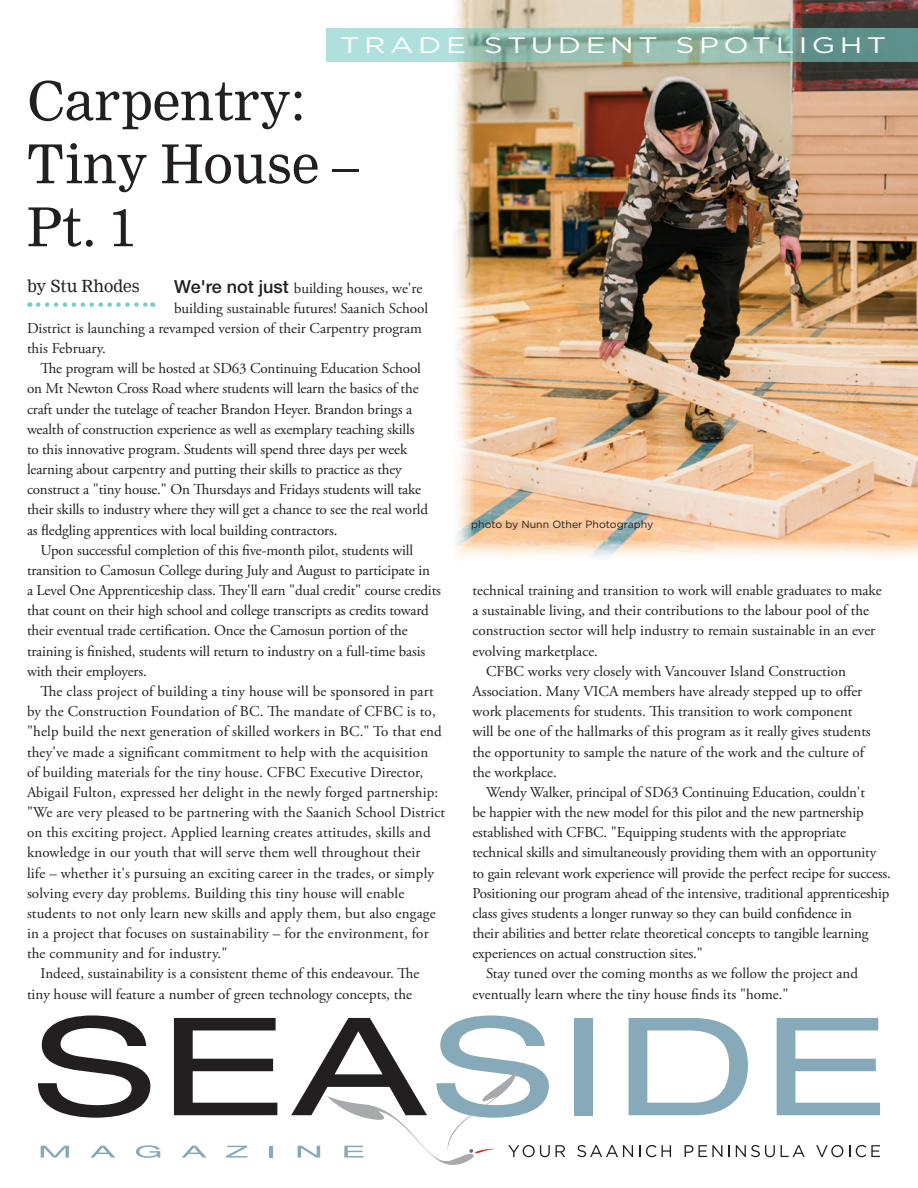
<style>
.page{position:relative;width:918px;height:1188px;background:#fff}
.page>*{position:absolute;margin:0;border:0;box-sizing:border-box;transform-origin:0 0}
.headline_SEASIDE{font:52.5px/63px "Nimrod";color:#231f20}
.t1{font:22.35px "Gotham HTF";letter-spacing:.15em;color:#fff;scale:1.33 1}
.t2{font:16.5px "Nimrod";color:#231f20}
.paragraph_SEASIDE{font:15px/20.2px "Adobe Garamond Pro";letter-spacing:-.005em;color:#231f20}
.Paragraph_Starter{font:15px "Adobe Garamond Pro";color:#231f20}
.t3{font:10.5px "Gotham HTF";color:#231f20}
.s1{font-family:"Helvetica Neue LT Std";font-weight:500;font-size:18px}
</style>
<div class="page">
<img style="left:455px;top:0;width:463px;height:558px">
<svg style="left:38px;top:1016px;width:112px;height:102px"></svg>
<svg style="left:174px;top:1018px;width:103px;height:97px"></svg>
<div style="left:574px;top:1018px;width:19px;height:97px;background:#87aaba"></div>
<svg style="left:629px;top:1018px;width:119px;height:97px"></svg>
<svg style="left:777px;top:1018px;width:103px;height:97px"></svg>
<svg style="left:556px;top:1145px;width:9px;height:12px"></svg>
<svg style="left:577px;top:1145px;width:56px;height:12px"></svg>
<svg style="left:639px;top:1145px;width:1px;height:12px"></svg>
<svg style="left:646px;top:1145px;width:25px;height:12px"></svg>
<svg style="left:685px;top:1145px;width:37px;height:12px"></svg>
<svg style="left:728px;top:1145px;width:2px;height:12px"></svg>
<svg style="left:736px;top:1145px;width:39px;height:12px"></svg>
<svg style="left:781px;top:1145px;width:24px;height:12px"></svg>
<svg style="left:816px;top:1145px;width:27px;height:12px"></svg>
<svg style="left:849px;top:1145px;width:1px;height:12px"></svg>
<svg style="left:856px;top:1145px;width:24px;height:12px"></svg>
<svg style="left:41px;top:1146px;width:28px;height:12px"></svg>
<svg style="left:90px;top:1146px;width:25px;height:12px"></svg>
<svg style="left:136px;top:1145px;width:24px;height:13px"></svg>
<svg style="left:182px;top:1146px;width:25px;height:12px"></svg>
<svg style="left:226px;top:1146px;width:21px;height:12px"></svg>
<svg style="left:270px;top:1146px;width:3px;height:12px"></svg>
<svg style="left:291px;top:1016px;width:259px;height:149px"></svg>
<svg style="left:326px;top:28px;width:592px;height:34px;background:#8db9af"></svg>
<svg style="left:38px;top:302px;width:115px;height:5px"></svg>
<p class="t1" style="left:340px;top:33px;width:412px">TRADE STUDENT SPOTLIGHT</p>
<p class="headline_SEASIDE" style="left:27px;top:70px;width:333px">Carpentry:<br>Tiny House –<br>Pt. 1</p>
<p class="t2" style="left:27px;top:276px;width:114px">by Stu Rhodes</p>
<p class="Paragraph_Starter" style="left:174px;top:279px;width:250px"><span class="s1">We're not just</span> building houses, we're</p>
<p class="Paragraph_Starter" style="left:174px;top:299px;width:256px">building sustainable futures! Saanich School</p>
<p class="Paragraph_Starter" style="left:27px;top:319px;width:397px">District is launching a revamped version of their Carpentry program</p>
<p class="Paragraph_Starter" style="left:27px;top:339px;width:80px">this February.</p>
<p class="paragraph_SEASIDE" style="left:27px;top:359px;width:403px;text-indent:14px">The program will be hosted at SD63 Continuing Education School on Mt Newton Cross Road where students will learn the basics of the craft under the tutelage of teacher Brandon Heyer. Brandon brings a wealth of construction experience as well as exemplary teaching skills to this innovative program. Students will spend three days per week learning about carpentry and putting their skills to practice as they construct a "tiny house." On Thursdays and Fridays students will take their skills to industry where they will get a chance to see the real world as fledgling apprentices with local building contractors.</p>
<p class="paragraph_SEASIDE" style="left:27px;top:541px;width:415px;text-indent:14px">Upon successful completion of this five-month pilot, students will transition to Camosun College during July and August to participate in<br>a Level One Apprenticeship class. They'll earn "dual credit" course credits that count on their high school and college transcripts as credits toward their eventual trade certification. Once the Camosun portion of the training is finished, students will return to industry on a full-time basis with their employers.</p>
<p class="paragraph_SEASIDE" style="left:27px;top:682px;width:420px;text-indent:14px">The class project of building a tiny house will be sponsored in part by the Construction Foundation of BC. The mandate of CFBC is to, "help build the next generation of skilled workers in BC." To that end they've made a significant commitment to help with the acquisition<br>of building materials for the tiny house. CFBC Executive Director, Abigail Fulton, expressed her delight in the newly forged partnership: "We are very pleased to be partnering with the Saanich School District on this exciting project. Applied learning creates attitudes, skills and knowledge in our youth that will serve them well throughout their<br>life – whether it's pursuing an exciting career in the trades, or simply solving every day problems. Building this tiny house will enable students to not only learn new skills and apply them, but also engage in a project that focuses on sustainability – for the environment, for the community and for industry."</p>
<p class="paragraph_SEASIDE" style="left:27px;top:964px;width:394px;text-indent:14px">Indeed, sustainability is a consistent theme of this endeavour. The tiny house will feature a number of green technology concepts, the</p>
<p class="t3" style="left:471px;top:518px;width:184px">photo by Nunn Other Photography</p>
<p class="paragraph_SEASIDE" style="left:472px;top:581px;width:411px">technical training and transition to work will enable graduates to make a sustainable living, and their contributions to the labour pool of the construction sector will help industry to remain sustainable in an ever evolving marketplace.</p>
<p class="paragraph_SEASIDE" style="left:472px;top:662px;width:400px;text-indent:14px">CFBC works very closely with Vancouver Island Construction Association. Many VICA members have already stepped up to offer work placements for students. This transition to work component will be one of the hallmarks of this program as it really gives students the opportunity to sample the nature of the work and the culture of the workplace.</p>
<p class="paragraph_SEASIDE" style="left:472px;top:783px;width:420px;text-indent:14px">Wendy Walker, principal of SD63 Continuing Education, couldn't<br>be happier with the new model for this pilot and the new partnership established with CFBC. "Equipping students with the appropriate technical skills and simultaneously providing them with an opportunity to gain relevant work experience will provide the perfect recipe for success.<br>Positioning our program ahead of the intensive, traditional apprenticeship class gives students a longer runway so they can build confidence in<br>their abilities and better relate theoretical concepts to tangible learning experiences on actual construction sites."</p>
<p class="paragraph_SEASIDE" style="left:472px;top:964px;width:387px;text-indent:14px">Stay tuned over the coming months as we follow the project and eventually learn where the tiny house finds its "home."</p>
</div>
